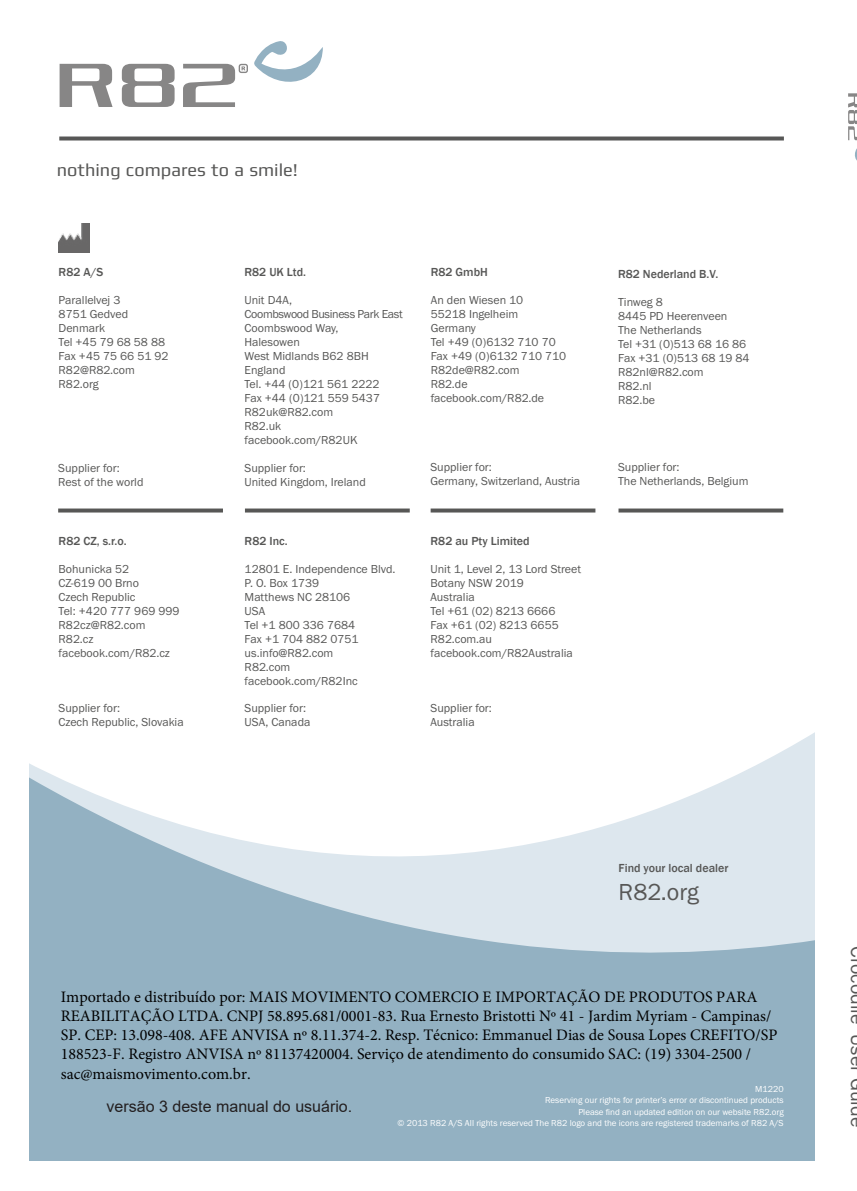
<style>
.page{position:relative;width:857px;height:1191px;background:#fff}
.page>*{position:absolute;margin:0;border:0;box-sizing:border-box;transform-origin:0 0}
.t1{font:24px "Franklin Gothic URW Boo";color:#575756}
.t2{font:20px "Franklin Gothic URW Boo";color:#575756}
.t3{font:18.2px "Mdd";color:#575756}
.t4{font:16px/19.2px "Minion Pro";color:#000}
.t5{font:16px "Arial";color:#231f20}
.t6{font:12px/14px "Franklin Gothic URW Boo";color:#575756}
.t7{font:500 12px "Franklin Gothic";color:#575756}
.t8{font:9px/11.2px "Franklin Gothic URW Boo";color:#fff;text-align:right}
.s1{font-style:inherit}
</style>
<div class="page">
<svg style="left:29px;top:733px;width:784px;height:428px;fill:#93b1c2"></svg>
<svg style="left:59px;top:136px;width:724px;height:4px;background:#6c6c6b"></svg>
<svg style="left:254px;top:41px;width:69px;height:41px"></svg>
<svg style="left:60px;top:64px;width:52px;height:43px"></svg>
<svg style="left:122px;top:64px;width:52px;height:43px"></svg>
<svg style="left:183px;top:64px;width:65px;height:43px"></svg>
<img style="left:58px;top:224px;width:31px;height:29px">
<svg style="left:58px;top:508px;width:165px;height:4px"></svg>
<svg style="left:245px;top:508px;width:164px;height:4px"></svg>
<svg style="left:430px;top:508px;width:165px;height:4px"></svg>
<svg style="left:618px;top:508px;width:164px;height:4px"></svg>
<svg style="left:848px;top:93px;width:8px;height:66px"></svg>
<h3 class="t3" style="left:57px;top:160px;width:242px">nothing compares to a smile!</h3>
<p class="t7" style="left:59px;top:264px;width:46px">R82 A/S</p>
<p class="t6" style="left:59px;top:292px;width:111px">Parallelvej 3<br>8751 Gedved<br>Denmark<br>Tel +45 79 68 58 88<br>Fax +45 75 66 51 92<br>R82@R82.com<br>R82.org</p>
<p class="t7" style="left:244px;top:265px;width:63px">R82 UK Ltd.</p>
<p class="t6" style="left:244px;top:293px;width:160px">Unit D4A,<br>Coombswood Business Park East<br>Coombswood Way,<br>Halesowen<br>West Midlands B62 8BH<br>England<br>Tel. +44 (0)121 561 2222<br>Fax +44 (0)121 559 5437<br>R82uk@R82.com<br>R82.uk<br>facebook.com/R82UK</p>
<p class="t7" style="left:430px;top:264px;width:59px">R82 GmbH</p>
<p class="t6" style="left:430px;top:293px;width:137px">An den Wiesen 10<br>55218 Ingelheim<br>Germany<br>Tel +49 (0)6132 710 70<br>Fax +49 (0)6132 710 710<br>R82de@R82.com<br>R82.de facebook.com/R82.de</p>
<p class="t7" style="left:618px;top:267px;width:101px">R82 Nederland B.V.</p>
<p class="t6" style="left:618px;top:295px;width:133px">Tinweg 8<br>8445 PD Heerenveen<br>The Netherlands<br>Tel +31 (0)513 68 16 86<br>Fax +31 (0)513 68 19 84<br>R82nl@R82.com<br>R82.nl<br>R82.be</p>
<p class="t6" style="left:58px;top:460px;width:87px">Supplier for:<br>Rest of the world</p>
<p class="t6" style="left:244px;top:460px;width:123px">Supplier for:<br>United Kingdom, Ireland</p>
<p class="t6" style="left:430px;top:460px;width:151px">Supplier for:<br>Germany, Switzerland, Austria</p>
<p class="t6" style="left:617px;top:460px;width:132px">Supplier for:<br>The Netherlands, Belgium</p>
<p class="t7" style="left:59px;top:534px;width:70px">R82 CZ, s.r.o.</p>
<p class="t6" style="left:59px;top:562px;width:122px">Bohunicka 52<br>CZ-619 00 Brno<br>Czech Republic<br>Tel: +420 777 969 999<br>R82cz@R82.com<br>R82.cz facebook.com/R82.cz</p>
<p class="t6" style="left:59px;top:700px;width:126px">Supplier for:<br>Czech Republic, Slovakia</p>
<p class="t7" style="left:244px;top:534px;width:44px">R82 Inc.</p>
<p class="t6" style="left:244px;top:562px;width:152px">12801 E. Independence Blvd.<br>P. O. Box 1739<br>Matthews NC 28106<br>USA<br>Tel +1 800 336 7684<br>Fax +1 704 882 0751 us.info@R82.com<br>R82.com facebook.com/R82Inc</p>
<p class="t7" style="left:430px;top:534px;width:100px">R82 au Pty Limited</p>
<p class="t6" style="left:430px;top:562px;width:152px">Unit 1, Level 2, 13 Lord Street<br>Botany NSW 2019<br>Australia<br>Tel +61 (02) 8213 6666<br>Fax +61 (02) 8213 6655<br>R82.com.au facebook.com/R82Australia</p>
<p class="t6" style="left:244px;top:700px;width:67px">Supplier for:<br>USA, Canada</p>
<p class="t6" style="left:430px;top:700px;width:63px">Supplier for:<br>Australia</p>
<p class="t7" style="left:618px;top:860px;width:111px">Find your local dealer</p>
<h1 class="t1" style="left:618px;top:877px;width:82px">R82.org</h1>
<p class="t4" style="left:61px;top:987px;width:717px">Importado e distribuído por: MAIS MOVIMENTO COMERCIO E IMPORTAÇÃO DE PRODUTOS PARA REABILITAÇÃO LTDA. CNPJ 58.895.681/0001-83. Rua Ernesto Bristotti Nº 41 - Jardim Myriam - Campinas/ SP. CEP: 13.098-408. AFE ANVISA nº 8.11.374-2. Resp. Técnico: Emmanuel Dias de Sousa Lopes CREFITO/SP 188523-F. Registro ANVISA nº 81137420004. Serviço de atendimento do consumido SAC: (19) 3304-2500 / sac@maismovimento.com.br.</p>
<h3 class="t5" style="left:106px;top:1095px;width:247px">versão 3 deste manual do usuário<span class="s1">.</span></h3>
<p class="t8" style="left:397px;top:1083px;width:387px">M1220<br>Reserving our rights for printer’s error or discontinued products<br>Please find an updated edition on our website R82.org<br>© 2013 R82 A/S All rights reserved The R82 logo and the icons are registered trademarks of R82 A/S</p>
<h2 class="t2" style="left:869px;top:957px;width:171px;rotate:90deg">roco e ser u e</h2>
</div>
